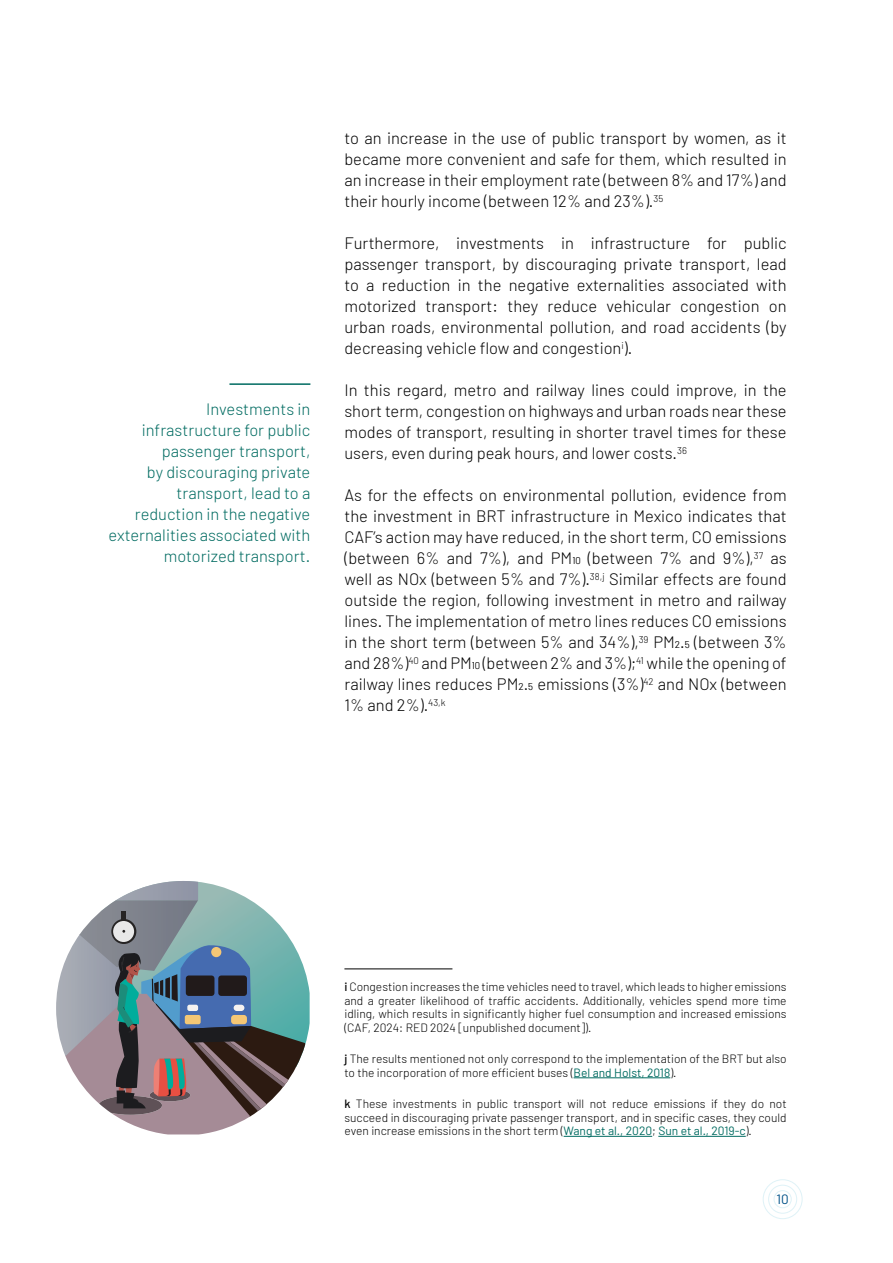
<style>
.page{position:relative;width:893px;height:1263px;background:#fff}
.page>*{position:absolute;margin:0;border:0;box-sizing:border-box;transform-origin:0 0}
.t1{font:300 16.5px/21px "Barlow";color:#000;text-align:justify}
.t2{font:300 16.5px/21px "Barlow";color:#006b61;text-align:right}
.t3{font:13.5px "Barlow";color:#005288}
.t4{font:300 12px/13.5px "Barlow";color:#000;text-align:justify}
.s1{font-weight:500}
.s2{font-weight:400;color:#006b61}
</style>
<div class="page">
<svg style="left:763px;top:1179px;width:39px;height:40px"></svg>
<hr style="left:344px;top:968px;width:108px;height:1px;background:#000">
<hr style="left:574px;top:1077px;width:96px;height:1px;background:#006b61">
<hr style="left:564px;top:1136px;width:88px;height:1px;background:#006b61">
<hr style="left:658px;top:1136px;width:88px;height:1px;background:#006b61">
<svg style="left:56px;top:881px;width:254px;height:253px"></svg>
<hr style="left:229px;top:383px;width:81px;height:2px;background:#006b61">
<p class="t2" style="left:109px;top:398px;width:203px">Investments in infrastructure for public passenger transport,<br>by discouraging private transport, lead to a reduction in the negative externalities associated with motorized transport.</p>
<p class="t1" style="left:344px;top:127px;width:444px">to an increase in the use of public transport by women, as it became more convenient and safe for them, which resulted in an increase in their employment rate (between 8% and 17%) and their hourly income (between 12% and 23%).<sup>35</sup></p>
<p class="t1" style="left:344px;top:232px;width:444px">Furthermore, investments in infrastructure for public passenger transport, by discouraging private transport, lead to a reduction in the negative externalities associated with motorized transport: they reduce vehicular congestion on urban roads, environmental pollution, and road accidents (by decreasing vehicle flow and congestion<sup>i</sup>).</p>
<p class="t1" style="left:344px;top:379px;width:444px">In this regard, metro and railway lines could improve, in the short term, congestion on highways and urban roads near these modes of transport, resulting in shorter travel times for these users, even during peak hours, and lower costs.<sup>36</sup></p>
<p class="t1" style="left:344px;top:484px;width:444px">As for the effects on environmental pollution, evidence from the investment in BRT infrastructure in Mexico indicates that CAF’s action may have reduced, in the short term, CO emissions (between 6% and 7%), and PM10 (between 7% and 9%),<sup>37</sup> as well as NOx (between 5% and 7%).<sup>38,j</sup> Similar effects are found outside the region, following investment in metro and railway lines. The implementation of metro lines reduces CO emissions in the short term (between 5% and 34%),<sup>39</sup> PM2.5 (between 3% and 28%)<sup>40</sup> and PM10 (between 2% and 3%);<sup>41</sup> while the opening of railway lines reduces PM2.5 emissions (3%)<sup>42</sup> and NOx (between 1% and 2%).<sup>43,k</sup></p>
<p class="t4" style="left:344px;top:980px;width:444px"><span class="s1">i</span> Congestion increases the time vehicles need to travel, which leads to higher emissions and a greater likelihood of traffic accidents. Additionally, vehicles spend more time idling, which results in significantly higher fuel consumption and increased emissions (CAF, 2024: RED 2024 [unpublished document]).</p>
<p class="t4" style="left:344px;top:1052px;width:444px"><span class="s1">j</span> The results mentioned not only correspond to the implementation of the BRT but also to the incorporation of more efficient buses (<span class="s2">Bel and Holst, 2018</span>).</p>
<p class="t4" style="left:344px;top:1097px;width:444px"><span class="s1">k</span> These investments in public transport will not reduce emissions if they do not succeed in discouraging private passenger transport, and in specific cases, they could even increase emissions in the short term (<span class="s2">Wang et al., 2020</span>; <span class="s2">Sun et al., 2019-c</span>).</p>
<p class="t3" style="left:776px;top:1190px;width:14px">10</p>
</div>
